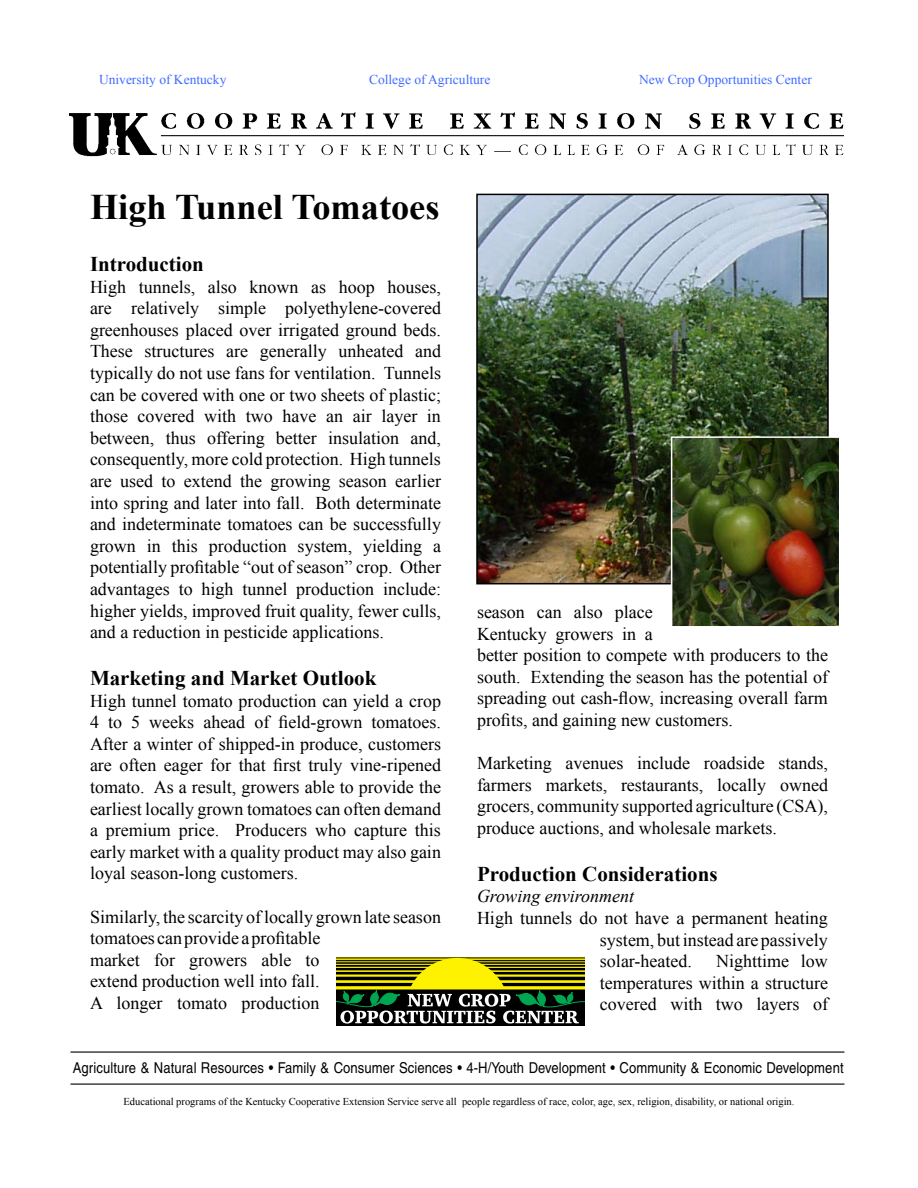
<style>
.page{position:relative;width:918px;height:1188px;background:#fff}
.page>*{position:absolute;margin:0;border:0;box-sizing:border-box;transform-origin:0 0}
.t1{font:700 36px "Times New Roman";color:#000}
.t2{font:700 21px "Times New Roman";color:#000}
.t3{font:18px/21.6px "Times New Roman";color:#000;text-align:justify}
.t4{font:italic 18px "Times New Roman";color:#000}
.t5{font:15px "Helvetica";letter-spacing:.01em;color:#000;scale:.87 1}
.t6{font:13.5px "Times New Roman";color:#406bff}
.t7{font:10.5px "Times New Roman";color:#000}
</style>
<div class="page">
<svg style="left:336px;top:959px;width:249px;height:67px;background:#454f2a"></svg>
<hr style="left:336px;top:986px;width:249px;height:3px;background:#fff200">
<hr style="left:336px;top:980px;width:249px;height:3px;background:#fff200">
<hr style="left:336px;top:975px;width:249px;height:2px;background:#fff200">
<hr style="left:336px;top:970px;width:249px;height:2px;background:#fff200">
<hr style="left:336px;top:967px;width:249px;height:1px;background:#fff200">
<hr style="left:336px;top:964px;width:249px;height:1px;background:#fff200">
<hr style="left:336px;top:961px;width:249px;height:1px;background:#fff200">
<hr style="left:336px;top:958px;width:249px;height:1px;background:#fff200">
<hr style="left:70px;top:1051px;width:774px;height:2px;background:#000">
<hr style="left:70px;top:1084px;width:774px;height:1px;background:#000">
<img style="left:69px;top:112px;width:774px;height:45px">
<img style="left:479px;top:197px;width:347px;height:384px">
<div style="left:476px;top:194px;width:353px;height:390px;border:2px solid #000"></div>
<img style="left:674px;top:439px;width:163px;height:186px">
<div style="left:671px;top:436px;width:169px;height:192px;border:2px solid #fff"></div>
<p class="t6" style="left:99px;top:71px;width:129px">University of Kentucky</p>
<p class="t6" style="left:369px;top:71px;width:123px">College of Agriculture</p>
<p class="t6" style="left:639px;top:71px;width:174px">New Crop Opportunities Center</p>
<h1 class="t1" style="left:90px;top:182px;width:351px">High Tunnel Tomatoes</h1>
<p class="t2" style="left:90px;top:249px;width:115px">Introduction</p>
<p class="t3" style="left:90px;top:275px;width:353px">High tunnels, also known as hoop houses, are relatively simple polyethylene-covered greenhouses placed over irrigated ground beds.<br>These structures are generally unheated and typically do not use fans for ventilation. Tunnels can be covered with one or two sheets of plastic; those covered with two have an air layer in between, thus offering better insulation and, consequently, more cold protection. High tunnels are used to extend the growing season earlier into spring and later into fall. Both determinate and indeterminate tomatoes can be successfully grown in this production system, yielding a potentially profitable “out of season” crop. Other advantages to high tunnel production include: higher yields, improved fruit quality, fewer culls, and a reduction in pesticide applications.</p>
<p class="t2" style="left:90px;top:663px;width:288px">Marketing and Market Outlook</p>
<p class="t3" style="left:90px;top:689px;width:353px">High tunnel tomato production can yield a crop 4 to 5 weeks ahead of field-grown tomatoes.<br>After a winter of shipped-in produce, customers are often eager for that first truly vine-ripened tomato. As a result, growers able to provide the earliest locally grown tomatoes can often demand a premium price. Producers who capture this early market with a quality product may also gain loyal season-long customers.</p>
<p class="t3" style="left:90px;top:905px;width:353px;text-align:left">Similarly, the scarcity of locally grown late season tomatoes can provide a profitable<br>market for growers able to<br>extend production well into fall.<br>A longer tomato production</p>
<p class="t3" style="left:477px;top:601px;width:353px;text-align:left">season can also place<br>Kentucky growers in a<br>better position to compete with producers to the south. Extending the season has the potential of spreading out cash-flow, increasing overall farm profits, and gaining new customers.</p>
<p class="t3" style="left:477px;top:752px;width:352px">Marketing avenues include roadside stands, farmers markets, restaurants, locally owned grocers, community supported agriculture (CSA), produce auctions, and wholesale markets.</p>
<p class="t2" style="left:477px;top:859px;width:242px">Production Considerations</p>
<p class="t4" style="left:477px;top:884px;width:159px">Growing environment</p>
<p class="t3" style="left:600px;top:907px;width:229px;text-indent:-123px">High tunnels do not have a permanent heating system, but instead are passively solar-heated.</p>
<p class="t3" style="left:600px;top:950px;width:230px;text-indent:116px">Nighttime low temperatures within a structure covered with two layers of</p>
<p class="t5" style="left:73px;top:1059px;width:888px">Agriculture &amp; Natural Resources • Family &amp; Consumer Sciences • 4-H/Youth Development • Community &amp; Economic Development</p>
<p class="t7" style="left:124px;top:1095px;width:672px">Educational programs of the Kentucky Cooperative Extension Service serve all people regardless of race, color, age, sex, religion, disability, or national origin.</p>
</div>
